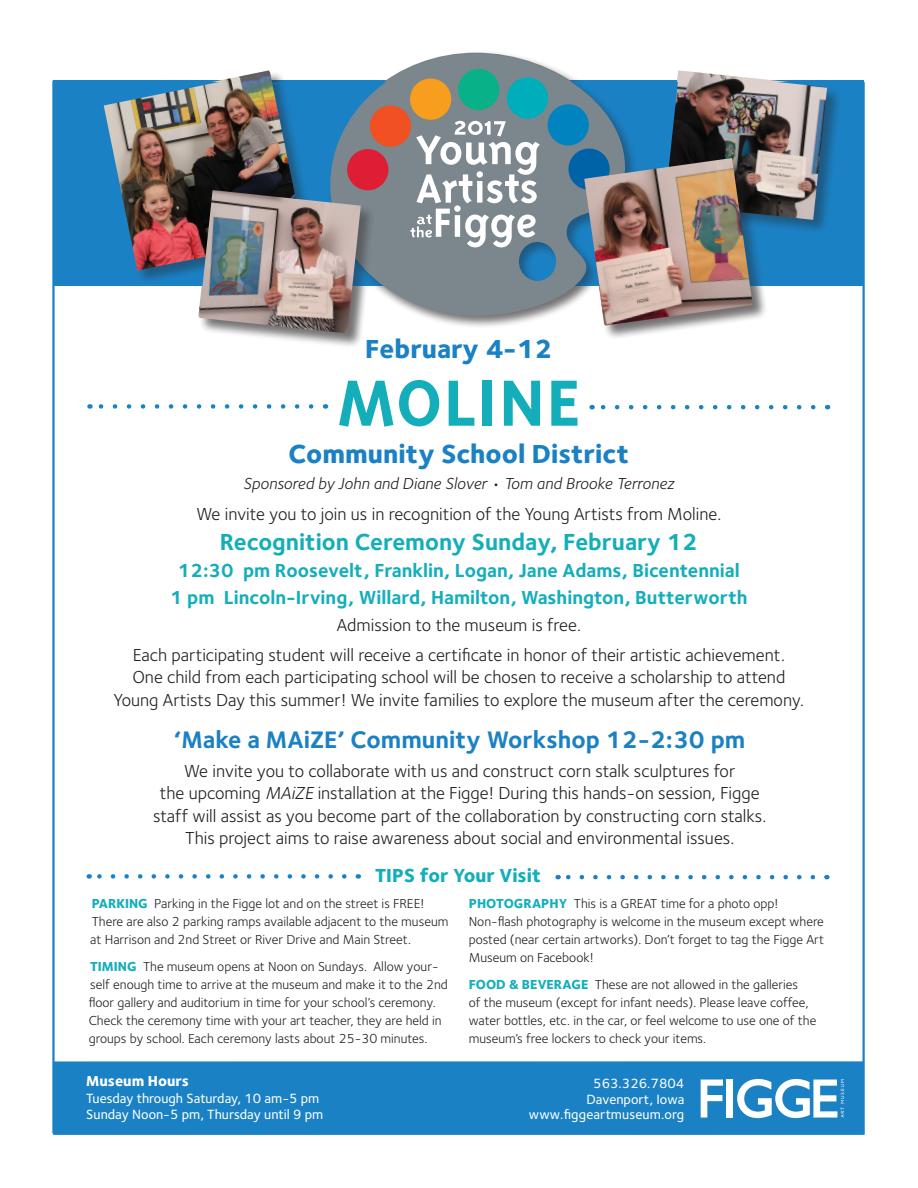
<style>
.page{position:relative;width:918px;height:1188px;background:#fff}
.page>*{position:absolute;margin:0;border:0;box-sizing:border-box;transform-origin:0 0}
.t1{font:700 75px "Triplex Sans";letter-spacing:.02em;color:#14aebb;scale:1.06 1}
.t2{font:800 27px "Foundry Sterling";color:#1b81c5}
.t3{font:700 24.75px "Foundry Sterling";color:#1b81c5}
.t4{font:700 24px "Foundry Sterling";color:#14aebb}
.t5{font:700 19.5px/27px "Foundry Sterling";color:#14aebb;text-align:center}
.t6{font:800 19.5px "Foundry Sterling";color:#14aebb}
.t7{font:18px/22.5px "Foundry Sterling";color:#231f20;text-align:center}
.t8{font:italic 16.5px "Foundry Sterling";color:#231f20}
.t9{font:800 15px "Foundry Sterling";color:#fff}
.t10{font:500 13.8px/15.3px "Foundry Sterling";color:#fff;text-align:right}
.t11{font:13.5px/18px "Foundry Sterling";color:#231f20}
.s1{font-style:italic}
.s2{font-weight:800;color:#14aebb}
</style>
<div class="page">
<div style="left:53px;top:1061px;width:810px;height:72px;background:#1b81c5"></div>
<svg style="left:89px;top:874px;width:255px;height:5px"></svg>
<svg style="left:558px;top:875px;width:255px;height:4px"></svg>
<div style="left:54px;top:82px;width:810px;height:204px;background:#1b81c5"></div>
<div style="left:54px;top:1063px;width:810px;height:72px;background:#1b81c5"></div>
<svg style="left:700px;top:1079px;width:23px;height:39px"></svg>
<div style="left:726px;top:1080px;width:7px;height:38px;background:#fff"></div>
<svg style="left:737px;top:1079px;width:107px;height:39px"></svg>
<svg style="left:98px;top:404px;width:213px;height:5px"></svg>
<svg style="left:600px;top:405px;width:213px;height:4px"></svg>
<div style="left:328px;top:52px;width:311px;height:278px;background:#231f20;opacity:.4"></div>
<svg style="left:330px;top:54px;width:309px;height:262px;fill:#7c868d"></svg>
<svg style="left:346px;top:67px;width:264px;height:180px"></svg>
<div style="left:665px;top:72px;width:177px;height:163px;background:#231f20;opacity:.4"></div>
<img style="left:665px;top:72px;width:162px;height:148px">
<div style="left:104px;top:72px;width:215px;height:214px;background:#231f20;opacity:.4"></div>
<img style="left:104px;top:72px;width:199px;height:199px">
<div style="left:199px;top:190px;width:177px;height:159px;background:#231f20;opacity:.4"></div>
<img style="left:199px;top:190px;width:162px;height:143px">
<div style="left:584px;top:158px;width:184px;height:183px;background:#231f20;opacity:.4"></div>
<img style="left:584px;top:158px;width:169px;height:168px">
<h2 class="t2" style="left:365px;top:332px;width:189px">February 4-12</h2>
<h1 class="t1" style="left:337px;top:361px;width:231px">MOLINE</h1>
<h2 class="t2" style="left:288px;top:437px;width:342px">Community School District</h2>
<p class="t8" style="left:243px;top:474px;width:433px">Sponsored by John and Diane Slover • Tom and Brooke Terronez</p>
<h3 class="t7" style="left:196px;top:502px;width:526px">We invite you to join us in recognition of the Young Artists from Moline.</h3>
<h3 class="t4" style="left:220px;top:528px;width:479px">Recognition Ceremony Sunday, February 12</h3>
<h3 class="t5" style="left:170px;top:557px;width:579px">12:30 pm Roosevelt, Franklin, Logan, Jane Adams, Bicentennial<br>1 pm Lincoln-Irving, Willard, Hamilton, Washington, Butterworth</h3>
<h3 class="t7" style="left:133px;top:610px;width:654px;line-height:30px">Admission to the museum is free.<br>Each participating student will receive a certificate in honor of their artistic achievement.</h3>
<h3 class="t7" style="left:114px;top:666px;width:692px">One child from each participating school will be chosen to receive a scholarship to attend<br>Young Artists Day this summer! We invite families to explore the museum after the ceremony.</h3>
<h3 class="t3" style="left:174px;top:725px;width:573px">‘Make a MAiZE’ Community Workshop 12-2:30 pm</h3>
<p class="t7" style="left:153px;top:759px;width:615px">We invite you to collaborate with us and construct corn stalk sculptures for<br>the upcoming <span class="s1">MAiZE</span> installation at the Figge! During this hands-on session, Figge staff will assist as you become part of the collaboration by constructing corn stalks.<br>This project aims to raise awareness about social and environmental issues.</p>
<h3 class="t6" style="left:375px;top:863px;width:167px">TIPS for Your Visit</h3>
<p class="t11" style="left:90px;top:895px;width:360px"><span class="s2">PARKING</span> Parking in the Figge lot and on the street is FREE!<br>There are also 2 parking ramps available adjacent to the museum at Harrison and 2nd Street or River Drive and Main Street.</p>
<p class="t11" style="left:89px;top:958px;width:361px"><span class="s2">TIMING</span> The museum opens at Noon on Sundays. Allow your&shy;self enough time to arrive at the museum and make it to the 2nd floor gallery and auditorium in time for your school’s ceremony.<br>Check the ceremony time with your art teacher, they are held in groups by school. Each ceremony lasts about 25-30 minutes.</p>
<p class="t9" style="left:86px;top:1072px;width:104px">Museum Hours</p>
<p class="t10" style="left:86px;top:1090px;width:239px;line-height:16.5px;text-align:left">Tuesday through Saturday, 10 am-5 pm<br>Sunday Noon-5 pm, Thursday until 9 pm</p>
<p class="t11" style="left:469px;top:895px;width:357px"><span class="s2">PHOTOGRAPHY</span> This is a GREAT time for a photo opp!<br>Non-flash photography is welcome in the museum except where posted (near certain artworks). Don’t forget to tag the Figge Art Museum on Facebook!</p>
<p class="t11" style="left:469px;top:976px;width:349px"><span class="s2">FOOD &amp; BEVERAGE</span> These are not allowed in the galleries<br>of the museum (except for infant needs). Please leave coffee, water bottles, etc. in the car, or feel welcome to use one of the museum’s free lockers to check your items.</p>
<p class="t10" style="left:529px;top:1076px;width:157px">563.326.7804<br>Davenport, Iowa www.figgeartmuseum.org</p>
</div>
